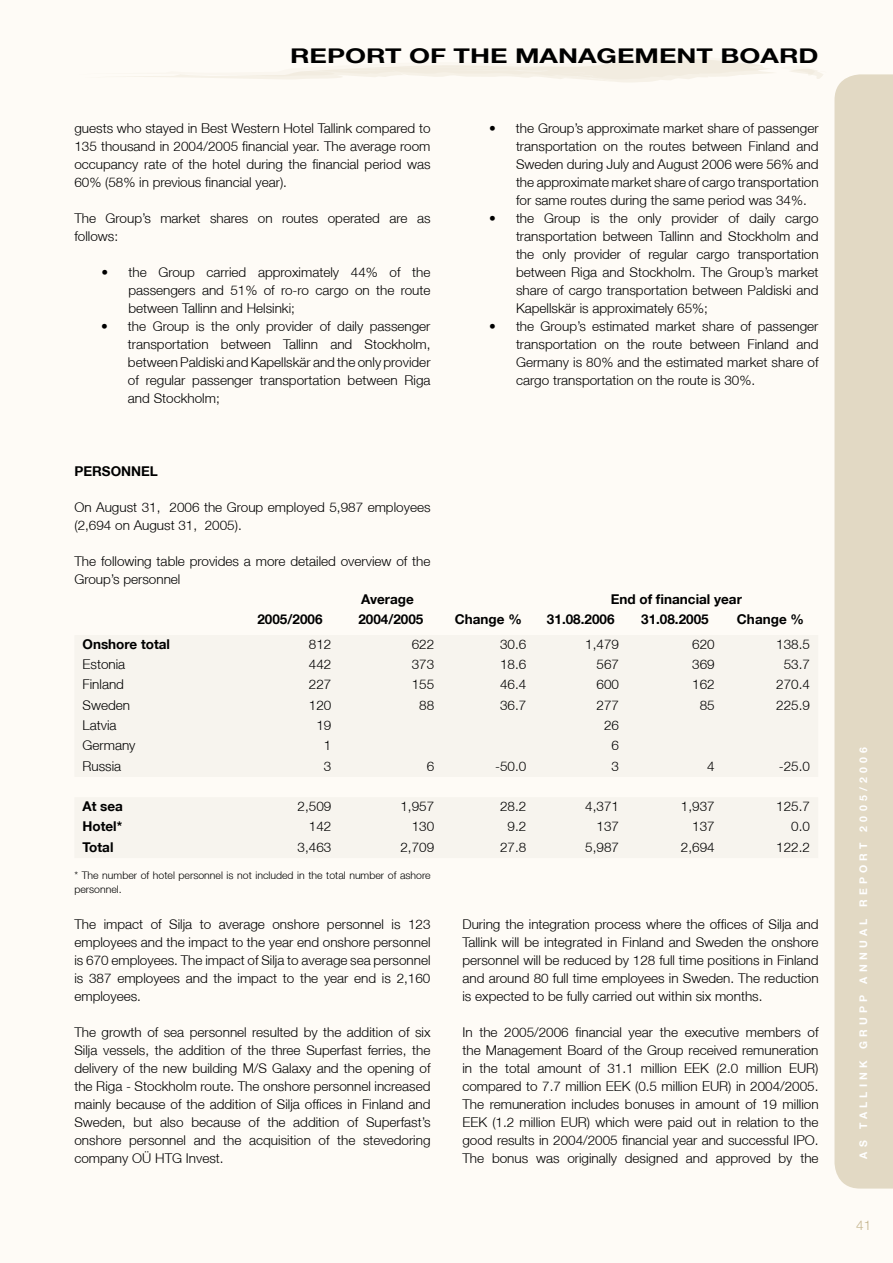
<style>
.page{position:relative;width:893px;height:1263px;background:#fefbf6}
.page>*{position:absolute;margin:0;border:0;box-sizing:border-box;transform-origin:0 0}
.t1{font:700 20.25px "Helvetica Neue LT";color:#000;scale:1.33 1}
.t2{font:300 13.5px/18px "Helvetica Neue LT";color:#000;text-align:justify}
.t3{font:700 13.5px "Helvetica Neue LT";color:#000}
.t4{font:300 13.5px "Helvetica Neue LT";color:#c4b48d}
.t5{font:300 10.5px/13.5px "Helvetica Neue LT";color:#000}
.t6{font:700 10.5px "Helvetica Neue LT";letter-spacing:.4em;color:#fff}
</style>
<div class="page">
<div style="left:834px;top:74px;width:59px;height:1114px;background:#e2d9c4"></div>
<svg style="left:132px;top:59px;width:691px;height:23px"></svg>
<h1 class="t1" style="left:290px;top:43px;width:399px">REPORT OF THE MANAGEMENT BOARD</h1>
<p class="t2" style="left:74px;top:119px;width:358px">guests who stayed in Best Western Hotel Tallink compared to 135 thousand in 2004/2005 financial year. The average room occupancy rate of the hotel during the financial period was 60% (58% in previous financial year).</p>
<p class="t2" style="left:74px;top:209px;width:358px">The Group’s market shares on routes operated are as follows:</p>
<p class="t2" style="left:128px;top:263px;width:304px;text-indent:-27px">• the Group carried approximately 44% of the passengers and 51% of ro-ro cargo on the route between Tallinn and Helsinki;</p>
<p class="t2" style="left:128px;top:317px;width:304px;text-indent:-27px">• the Group is the only provider of daily passenger transportation between Tallinn and Stockholm, between Paldiski and Kapellskär and the only provider of regular passenger transportation between Riga and Stockholm;</p>
<p class="t2" style="left:516px;top:119px;width:304px;text-indent:-27px">• the Group’s approximate market share of passenger transportation on the routes between Finland and Sweden during July and August 2006 were 56% and the approximate market share of cargo transportation for same routes during the same period was 34%.</p>
<p class="t2" style="left:516px;top:209px;width:304px;text-indent:-27px">• the Group is the only provider of daily cargo transportation between Tallinn and Stockholm and the only provider of regular cargo transportation between Riga and Stockholm. The Group’s market share of cargo transportation between Paldiski and Kapellskär is approximately 65%;</p>
<p class="t2" style="left:516px;top:317px;width:304px;text-indent:-27px">• the Group’s estimated market share of passenger transportation on the route between Finland and Germany is 80% and the estimated market share of cargo transportation on the route is 30%.</p>
<p class="t3" style="left:74px;top:463px;width:85px">PERSONNEL</p>
<p class="t2" style="left:74px;top:498px;width:358px">On August 31, 2006 the Group employed 5,987 employees (2,694 on August 31, 2005).</p>
<p class="t2" style="left:74px;top:552px;width:358px">The following table provides a more detailed overview of the<br>Group’s personnel</p>
<p class="t3" style="left:361px;top:591px;width:54px">Average</p>
<p class="t3" style="left:611px;top:591px;width:133px">End of financial year</p>
<p class="t3" style="left:257px;top:611px;width:67px">2005/2006</p>
<p class="t3" style="left:358px;top:611px;width:67px">2004/2005</p>
<p class="t3" style="left:455px;top:611px;width:69px">Change %</p>
<p class="t3" style="left:547px;top:611px;width:69px">31.08.2006</p>
<p class="t3" style="left:641px;top:611px;width:69px">31.08.2005</p>
<p class="t3" style="left:737px;top:611px;width:69px">Change %</p>
<p class="t3" style="left:83px;top:636px;width:89px">Onshore total</p>
<p class="t2" style="left:309px;top:635px;width:24px">812</p>
<p class="t2" style="left:412px;top:635px;width:24px">622</p>
<p class="t2" style="left:500px;top:635px;width:28px">30.6</p>
<p class="t2" style="left:585px;top:635px;width:35px">1,479</p>
<p class="t2" style="left:692px;top:635px;width:24px">620</p>
<p class="t2" style="left:776px;top:635px;width:35px">138.5</p>
<p class="t2" style="left:83px;top:655px;width:44px">Estonia</p>
<p class="t2" style="left:309px;top:655px;width:24px">442</p>
<p class="t2" style="left:412px;top:655px;width:24px">373</p>
<p class="t2" style="left:500px;top:655px;width:28px">18.6</p>
<p class="t2" style="left:596px;top:655px;width:24px">567</p>
<p class="t2" style="left:692px;top:655px;width:24px">369</p>
<p class="t2" style="left:784px;top:655px;width:28px">53.7</p>
<p class="t2" style="left:83px;top:675px;width:43px">Finland</p>
<p class="t2" style="left:309px;top:675px;width:24px">227</p>
<p class="t2" style="left:412px;top:675px;width:24px">155</p>
<p class="t2" style="left:500px;top:675px;width:28px">46.4</p>
<p class="t2" style="left:596px;top:675px;width:24px">600</p>
<p class="t2" style="left:692px;top:675px;width:24px">162</p>
<p class="t2" style="left:776px;top:675px;width:35px">270.4</p>
<p class="t2" style="left:83px;top:696px;width:49px">Sweden</p>
<p class="t2" style="left:309px;top:696px;width:24px">120</p>
<p class="t2" style="left:419px;top:696px;width:17px">88</p>
<p class="t2" style="left:500px;top:696px;width:28px">36.7</p>
<p class="t2" style="left:596px;top:696px;width:24px">277</p>
<p class="t2" style="left:700px;top:696px;width:17px">85</p>
<p class="t2" style="left:776px;top:696px;width:35px">225.9</p>
<p class="t2" style="left:83px;top:716px;width:36px">Latvia</p>
<p class="t2" style="left:316px;top:716px;width:17px">19</p>
<p class="t2" style="left:604px;top:716px;width:17px">26</p>
<p class="t2" style="left:83px;top:736px;width:55px">Germany</p>
<p class="t2" style="left:324px;top:736px;width:9px">1</p>
<p class="t2" style="left:611px;top:736px;width:9px">6</p>
<p class="t2" style="left:83px;top:756px;width:40px">Russia</p>
<p class="t2" style="left:324px;top:756px;width:9px">3</p>
<p class="t2" style="left:427px;top:756px;width:9px">6</p>
<p class="t2" style="left:495px;top:756px;width:33px">-50.0</p>
<p class="t2" style="left:611px;top:756px;width:9px">3</p>
<p class="t2" style="left:707px;top:756px;width:9px">4</p>
<p class="t2" style="left:779px;top:756px;width:33px">-25.0</p>
<p class="t3" style="left:83px;top:798px;width:42px">At sea</p>
<p class="t2" style="left:298px;top:797px;width:35px">2,509</p>
<p class="t2" style="left:400px;top:797px;width:35px">1,957</p>
<p class="t2" style="left:500px;top:797px;width:28px">28.2</p>
<p class="t2" style="left:585px;top:797px;width:35px">4,371</p>
<p class="t2" style="left:681px;top:797px;width:35px">1,937</p>
<p class="t2" style="left:776px;top:797px;width:35px">125.7</p>
<p class="t3" style="left:83px;top:818px;width:41px">Hotel*</p>
<p class="t2" style="left:309px;top:817px;width:24px">142</p>
<p class="t2" style="left:412px;top:817px;width:24px">130</p>
<p class="t2" style="left:508px;top:817px;width:20px">9.2</p>
<p class="t2" style="left:596px;top:817px;width:24px">137</p>
<p class="t2" style="left:692px;top:817px;width:24px">137</p>
<p class="t2" style="left:791px;top:817px;width:20px">0.0</p>
<p class="t3" style="left:83px;top:838px;width:32px">Total</p>
<p class="t2" style="left:298px;top:837px;width:35px">3,463</p>
<p class="t2" style="left:400px;top:837px;width:35px">2,709</p>
<p class="t2" style="left:500px;top:837px;width:28px">27.8</p>
<p class="t2" style="left:585px;top:837px;width:35px">5,987</p>
<p class="t2" style="left:681px;top:837px;width:35px">2,694</p>
<p class="t2" style="left:776px;top:837px;width:35px">122.2</p>
<p class="t5" style="left:74px;top:868px;width:358px">* The number of hotel personnel is not included in the total number of ashore personnel.</p>
<p class="t2" style="left:74px;top:914px;width:358px">The impact of Silja to average onshore personnel is 123 employees and the impact to the year end onshore personnel is 670 employees. The impact of Silja to average sea personnel is 387 employees and the impact to the year end is 2,160 employees.</p>
<p class="t2" style="left:74px;top:1022px;width:358px">The growth of sea personnel resulted by the addition of six Silja vessels, the addition of the three Superfast ferries, the delivery of the new building M/S Galaxy and the opening of the Riga - Stockholm route. The onshore personnel increased mainly because of the addition of Silja offices in Finland and Sweden, but also because of the addition of Superfast’s onshore personnel and the acquisition of the stevedoring company OÜ HTG Invest.</p>
<p class="t2" style="left:462px;top:915px;width:358px">During the integration process where the offices of Silja and Tallink will be integrated in Finland and Sweden the onshore personnel will be reduced by 128 full time positions in Finland and around 80 full time employees in Sweden. The reduction is expected to be fully carried out within six months.</p>
<p class="t2" style="left:462px;top:1023px;width:358px">In the 2005/2006 financial year the executive members of the Management Board of the Group received remuneration in the total amount of 31.1 million EEK (2.0 million EUR) compared to 7.7 million EEK (0.5 million EUR) in 2004/2005.<br>The remuneration includes bonuses in amount of 19 million EEK (1.2 million EUR) which were paid out in relation to the good results in 2004/2005 financial year and successful IPO.<br>The bonus was originally designed and approved by the</p>
<p class="t6" style="left:857px;top:1159px;width:413px;rotate:-90deg">AS TALLINK GRUPP ANNUAL REPORT 2005/2006</p>
<p class="t4" style="left:856px;top:1217px;width:17px">41</p>
</div>
